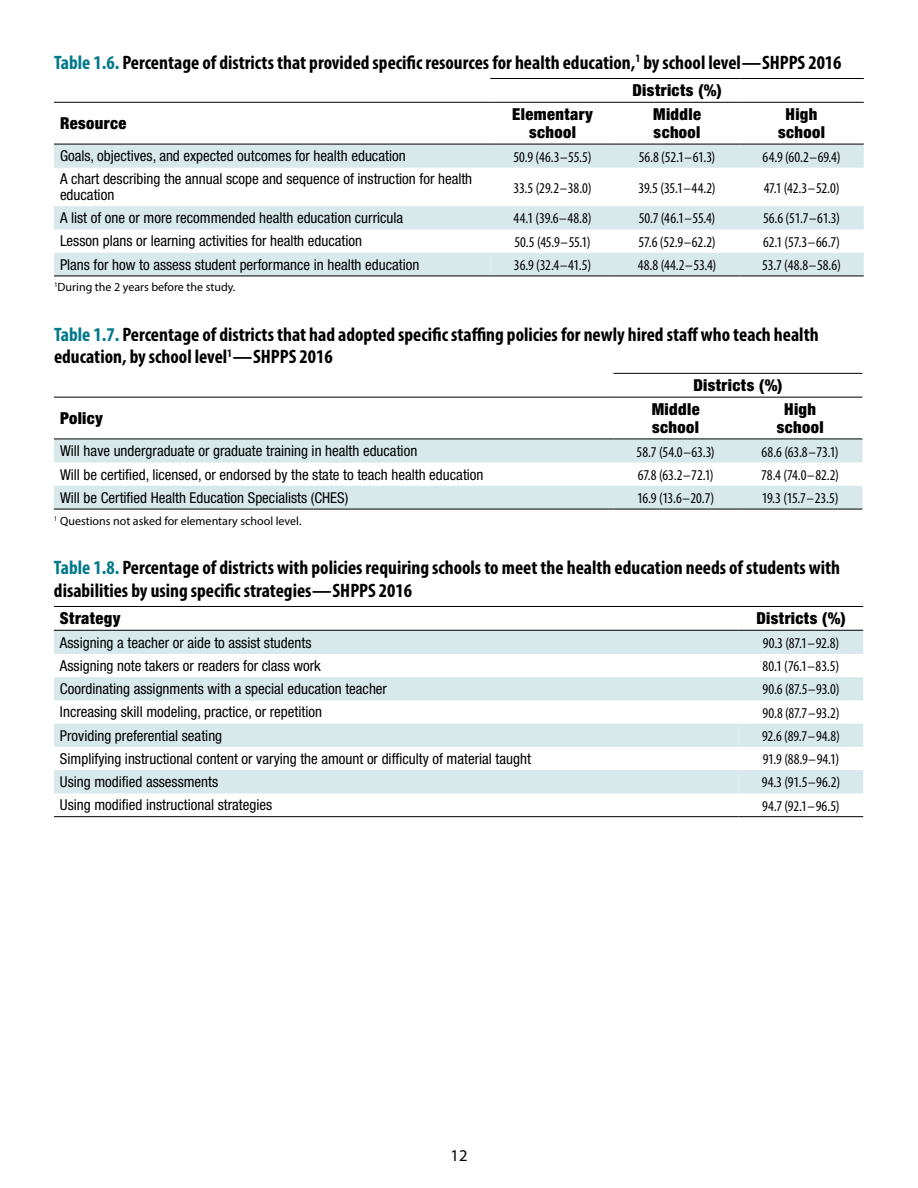
<style>
.page{position:relative;width:918px;height:1188px;background:#fff}
.page>*{position:absolute;margin:0;border:0;box-sizing:border-box;transform-origin:0 0}
.H3_Table_Title{font:700 condensed 19.5px/22.5px "Myriad Pro";color:#000}
.TH_Column{font:900 condensed 16.5px/18px "Helvetica Neue LT Std";letter-spacing:.025em;color:#000;text-align:center}
.t1{font:16.5px "Myriad Pro";color:#000}
.TH_Row{font:condensed 15px/15.8px "Helvetica Neue LT Std";color:#000}
.TD_Data{font:condensed 15px "Myriad Pro";letter-spacing:-.005em;color:#000}
.Footnote{font:12px "Myriad Pro";color:#000}
.s1{color:#00788a}
</style>
<div class="page">
<svg style="left:54px;top:145px;width:810px;height:131px"></svg>
<div style="left:490px;top:253px;width:374px;height:23px;background:#d8e9ec"></div>
<hr style="left:54px;top:102px;width:436px;height:1px;background:#000">
<hr style="left:54px;top:144px;width:436px;height:1px;background:#000">
<hr style="left:490px;top:144px;width:125px;height:1px;background:#000">
<hr style="left:615px;top:144px;width:124px;height:1px;background:#000">
<hr style="left:739px;top:144px;width:125px;height:1px;background:#000">
<hr style="left:54px;top:276px;width:436px;height:1px;background:#000">
<hr style="left:490px;top:276px;width:125px;height:1px;background:#000">
<hr style="left:615px;top:276px;width:124px;height:1px;background:#000">
<hr style="left:739px;top:276px;width:125px;height:1px;background:#000">
<hr style="left:490px;top:78px;width:125px;height:1px;background:#000">
<hr style="left:615px;top:78px;width:124px;height:1px;background:#000">
<hr style="left:739px;top:78px;width:125px;height:1px;background:#000">
<hr style="left:490px;top:102px;width:125px;height:1px;background:#000">
<hr style="left:615px;top:102px;width:124px;height:1px;background:#000">
<hr style="left:739px;top:102px;width:125px;height:1px;background:#000">
<svg style="left:54px;top:440px;width:808px;height:69px;fill:#d8e9ec"></svg>
<hr style="left:54px;top:397px;width:559px;height:1px;background:#000">
<hr style="left:54px;top:439px;width:559px;height:1px;background:#000">
<hr style="left:613px;top:439px;width:125px;height:1px;background:#000">
<hr style="left:738px;top:439px;width:124px;height:1px;background:#000">
<hr style="left:54px;top:509px;width:559px;height:1px;background:#000">
<hr style="left:613px;top:509px;width:125px;height:1px;background:#000">
<hr style="left:738px;top:509px;width:124px;height:1px;background:#000">
<hr style="left:613px;top:373px;width:125px;height:1px;background:#000">
<hr style="left:738px;top:373px;width:124px;height:1px;background:#000">
<hr style="left:613px;top:397px;width:125px;height:1px;background:#000">
<hr style="left:738px;top:397px;width:124px;height:1px;background:#000">
<svg style="left:54px;top:631px;width:809px;height:162px;fill:#d8e9ec"></svg>
<svg style="left:739px;top:724px;width:124px;height:69px"></svg>
<hr style="left:54px;top:606px;width:685px;height:1px;background:#000">
<hr style="left:739px;top:606px;width:124px;height:1px;background:#000">
<hr style="left:54px;top:630px;width:685px;height:1px;background:#000">
<hr style="left:739px;top:630px;width:124px;height:1px;background:#000">
<hr style="left:54px;top:816px;width:685px;height:1px;background:#000">
<hr style="left:739px;top:816px;width:124px;height:1px;background:#000">
<h3 class="H3_Table_Title" style="left:54px;top:50px;width:789px"><span class="s1">Table 1.6.</span> Percentage of districts that provided specific resources for health education,<sup>1</sup> by school level—SHPPS 2016</h3>
<p class="TH_Column" style="left:633px;top:81px;width:91px">Districts (%)</p>
<p class="TH_Column" style="left:60px;top:114px;width:68px">Resource</p>
<p class="TH_Column" style="left:512px;top:105px;width:82px">Elementary school</p>
<p class="TH_Column" style="left:653px;top:105px;width:49px;text-align:left">Middle school</p>
<p class="TH_Column" style="left:778px;top:105px;width:48px">High school</p>
<p class="TH_Row" style="left:60px;top:148px;width:347px">Goals, objectives, and expected outcomes for health education</p>
<p class="TD_Data" style="left:513px;top:148px;width:80px">50.9 (46.3–55.5)</p>
<p class="TD_Data" style="left:639px;top:148px;width:78px">56.8 (52.1–61.3)</p>
<p class="TD_Data" style="left:763px;top:148px;width:79px">64.9 (60.2–69.4)</p>
<p class="TH_Row" style="left:60px;top:171px;width:414px">A chart describing the annual scope and sequence of instruction for health education</p>
<p class="TD_Data" style="left:514px;top:179px;width:79px">33.5 (29.2–38.0)</p>
<p class="TD_Data" style="left:638px;top:179px;width:79px">39.5 (35.1–44.2)</p>
<p class="TD_Data" style="left:764px;top:179px;width:77px">47.1 (42.3–52.0)</p>
<p class="TH_Row" style="left:60px;top:210px;width:345px">A list of one or more recommended health education curricula</p>
<p class="TD_Data" style="left:514px;top:209px;width:79px">44.1 (39.6–48.8)</p>
<p class="TD_Data" style="left:639px;top:209px;width:78px">50.7 (46.1–55.4)</p>
<p class="TD_Data" style="left:763px;top:209px;width:78px">56.6 (51.7–61.3)</p>
<p class="TH_Row" style="left:60px;top:233px;width:304px">Lesson plans or learning activities for health education</p>
<p class="TD_Data" style="left:515px;top:233px;width:78px">50.5 (45.9–55.1)</p>
<p class="TD_Data" style="left:639px;top:233px;width:79px">57.6 (52.9–62.2)</p>
<p class="TD_Data" style="left:763px;top:233px;width:78px">62.1 (57.3–66.7)</p>
<p class="TH_Row" style="left:60px;top:256px;width:361px">Plans for how to assess student performance in health education</p>
<p class="TD_Data" style="left:514px;top:256px;width:79px">36.9 (32.4–41.5)</p>
<p class="TD_Data" style="left:638px;top:256px;width:80px">48.8 (44.2–53.4)</p>
<p class="TD_Data" style="left:762px;top:256px;width:80px">53.7 (48.8–58.6)</p>
<p class="Footnote" style="left:54px;top:280px;width:183px"><sup>1</sup>During the 2 years before the study.</p>
<h3 class="H3_Table_Title" style="left:54px;top:323px;width:766px"><span class="s1">Table 1.7.</span> Percentage of districts that had adopted specific staffing policies for newly hired staff who teach health education, by school level<sup>1</sup>—SHPPS 2016</h3>
<p class="TH_Column" style="left:693px;top:376px;width:91px">Districts (%)</p>
<p class="TH_Column" style="left:60px;top:409px;width:44px">Policy</p>
<p class="TH_Column" style="left:652px;top:400px;width:49px;text-align:left">Middle school</p>
<p class="TH_Column" style="left:777px;top:400px;width:48px">High school</p>
<p class="TH_Row" style="left:60px;top:443px;width:359px">Will have undergraduate or graduate training in health education</p>
<p class="TD_Data" style="left:637px;top:443px;width:80px">58.7 (54.0–63.3)</p>
<p class="TD_Data" style="left:762px;top:443px;width:79px">68.6 (63.8–73.1)</p>
<p class="TH_Row" style="left:60px;top:466px;width:425px">Will be certified, licensed, or endorsed by the state to teach health education</p>
<p class="TD_Data" style="left:638px;top:466px;width:77px">67.8 (63.2–72.1)</p>
<p class="TD_Data" style="left:761px;top:466px;width:79px">78.4 (74.0–82.2)</p>
<p class="TH_Row" style="left:60px;top:490px;width:290px">Will be Certified Health Education Specialists (CHES)</p>
<p class="TD_Data" style="left:637px;top:489px;width:79px">16.9 (13.6–20.7)</p>
<p class="TD_Data" style="left:762px;top:489px;width:78px">19.3 (15.7–23.5)</p>
<p class="Footnote" style="left:54px;top:513px;width:249px"><sup>1</sup> Questions not asked for elementary school level.</p>
<h3 class="H3_Table_Title" style="left:54px;top:556px;width:788px"><span class="s1">Table 1.8.</span> Percentage of districts with policies requiring schools to meet the health education needs of students with disabilities by using specific strategies—SHPPS 2016</h3>
<p class="TH_Column" style="left:60px;top:609px;width:62px">Strategy</p>
<p class="TH_Column" style="left:756px;top:609px;width:91px">Districts (%)</p>
<p class="TH_Row" style="left:60px;top:634px;width:253px">Assigning a teacher or aide to assist students</p>
<p class="TD_Data" style="left:763px;top:634px;width:78px">90.3 (87.1–92.8)</p>
<p class="TH_Row" style="left:60px;top:658px;width:262px">Assigning note takers or readers for class work</p>
<p class="TD_Data" style="left:763px;top:657px;width:78px">80.1 (76.1–83.5)</p>
<p class="TH_Row" style="left:60px;top:681px;width:329px">Coordinating assignments with a special education teacher</p>
<p class="TD_Data" style="left:762px;top:680px;width:79px">90.6 (87.5–93.0)</p>
<p class="TH_Row" style="left:60px;top:704px;width:264px">Increasing skill modeling, practice, or repetition</p>
<p class="TD_Data" style="left:762px;top:704px;width:79px">90.8 (87.7–93.2)</p>
<p class="TH_Row" style="left:60px;top:727px;width:164px">Providing preferential seating</p>
<p class="TD_Data" style="left:762px;top:727px;width:79px">92.6 (89.7–94.8)</p>
<p class="TH_Row" style="left:60px;top:751px;width:472px">Simplifying instructional content or varying the amount or difficulty of material taught</p>
<p class="TD_Data" style="left:763px;top:750px;width:78px">91.9 (88.9–94.1)</p>
<p class="TH_Row" style="left:60px;top:774px;width:160px">Using modified assessments</p>
<p class="TD_Data" style="left:762px;top:773px;width:80px">94.3 (91.5–96.2)</p>
<p class="TH_Row" style="left:60px;top:797px;width:214px">Using modified instructional strategies</p>
<p class="TD_Data" style="left:762px;top:797px;width:79px">94.7 (92.1–96.5)</p>
<p class="t1" style="left:451px;top:1146px;width:18px">12</p>
</div>
